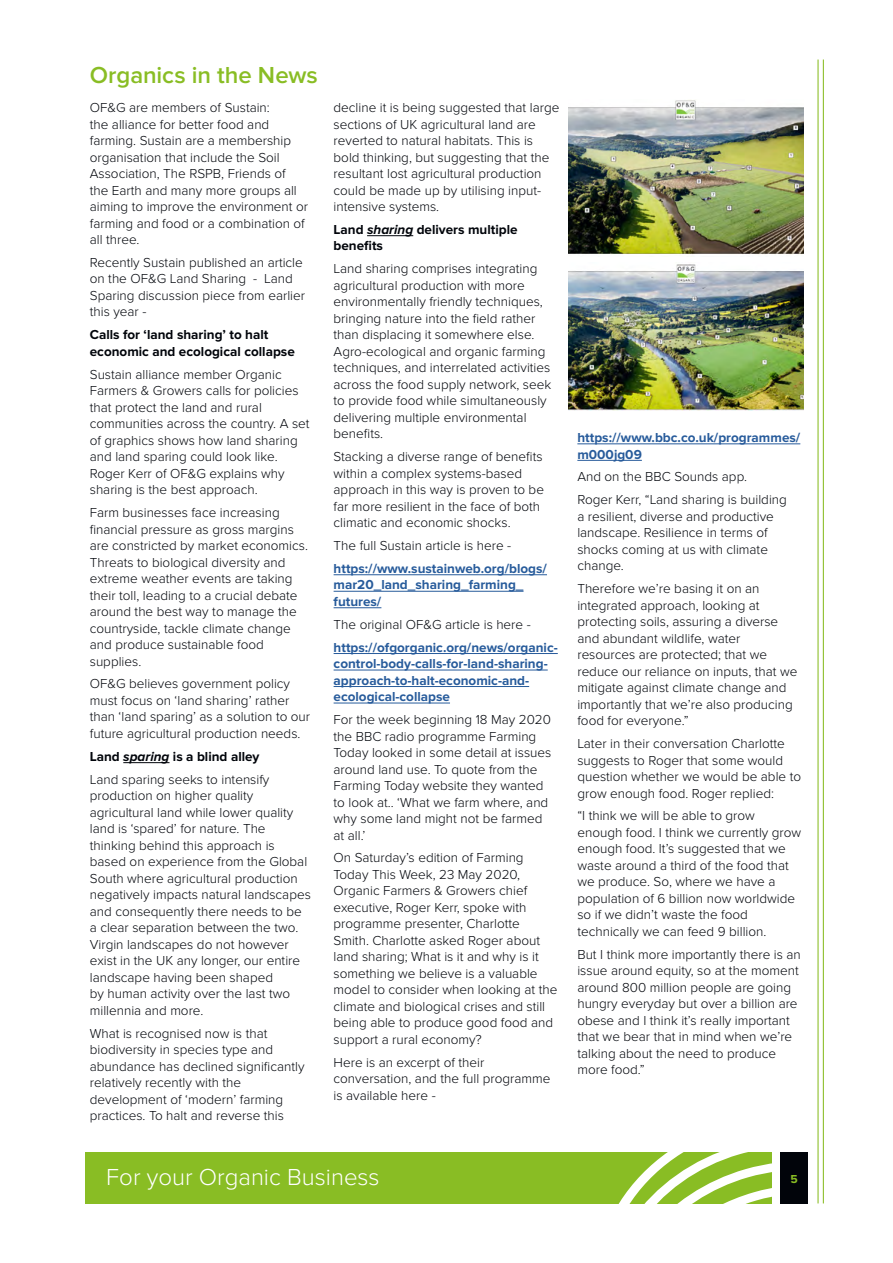
<style>
.page{position:relative;width:893px;height:1263px;background:#fff}
.page>*{position:absolute;margin:0;border:0;box-sizing:border-box;transform-origin:0 0}
.t1{font:300 24px "Proxima Nova";color:#fff}
.t2{font:600 24px "Proxima Nova";letter-spacing:-.005em;color:#89bd24}
.t3{font:300 13.5px/16.5px "Proxima Nova";color:#01040a}
.t4{font:700 13.5px/16.5px "Proxima Nova";color:#275b9b}
.t5{font:700 13.5px/16.5px "Proxima Nova";color:#01040a}
.t6{font:700 12px "Proxima Nova";color:#89bd24}
.s1{font-weight:700}
.s2{font-weight:700;font-style:italic}
.s3{font-style:italic}
.s4{font-weight:300;color:#01040a}
</style>
<div class="page">
<div style="left:780px;top:1152px;width:28px;height:51px;background:#01040a"></div>
<div style="left:85px;top:1152px;width:687px;height:51px;background:#89bd24"></div>
<svg style="left:619px;top:1152px;width:153px;height:51px"></svg>
<hr style="left:823px;top:60px;width:1px;height:1143px;background:#89bd24">
<hr style="left:817px;top:60px;width:2px;height:1143px;background:#89bd24">
<hr style="left:123px;top:762px;width:47px;height:1px;background:#01040a">
<hr style="left:367px;top:235px;width:46px;height:1px;background:#01040a">
<hr style="left:334px;top:574px;width:213px;height:1px;background:#275b9b">
<hr style="left:334px;top:591px;width:189px;height:1px;background:#275b9b">
<hr style="left:334px;top:607px;width:47px;height:1px;background:#275b9b">
<hr style="left:334px;top:653px;width:224px;height:1px;background:#275b9b">
<hr style="left:334px;top:670px;width:214px;height:1px;background:#275b9b">
<hr style="left:334px;top:686px;width:195px;height:1px;background:#275b9b">
<hr style="left:334px;top:703px;width:116px;height:1px;background:#275b9b">
<hr style="left:577px;top:444px;width:223px;height:1px;background:#275b9b">
<hr style="left:577px;top:460px;width:65px;height:1px;background:#275b9b">
<img style="left:568px;top:100px;width:235px;height:155px">
<img style="left:568px;top:264px;width:235px;height:146px">
<p class="t2" style="left:90px;top:61px;width:230px">Organics in the News</p>
<p class="t3" style="left:90px;top:100px;width:220px">OF&amp;G are members of Sustain:<br>the alliance for better food and farming. Sustain are a membership organisation that include the Soil<br>Association, The RSPB, Friends of<br>the Earth and many more groups all aiming to improve the environment or farming and food or a combination of all three.</p>
<p class="t3" style="left:90px;top:254px;width:217px">Recently Sustain published an article on the OF&amp;G Land Sharing - Land<br>Sparing discussion piece from earlier this year -</p>
<p class="t5" style="left:90px;top:327px;width:206px">Calls for ‘land sharing’ to halt economic and ecological collapse</p>
<p class="t3" style="left:90px;top:366px;width:221px">Sustain alliance member Organic Farmers &amp; Growers calls for policies that protect the land and rural communities across the country. A set of graphics shows how land sharing and land sparing could look like.<br>Roger Kerr of OF&amp;G explains why sharing is the best approach.</p>
<p class="t3" style="left:90px;top:505px;width:220px">Farm businesses face increasing financial pressure as gross margins are constricted by market economics.<br>Threats to biological diversity and extreme weather events are taking their toll, leading to a crucial debate around the best way to manage the countryside, tackle climate change and produce sustainable food supplies.</p>
<p class="t3" style="left:90px;top:676px;width:222px">OF&amp;G believes government policy must focus on ‘land sharing’ rather than ‘land sparing’ as a solution to our future agricultural production needs.</p>
<p class="t3" style="left:90px;top:745px;width:181px;line-height:23px"><span class="s1">Land</span> <span class="s2">sparing</span> <span class="s1">is a blind alley<br></span>Land sparing seeks to intensify</p>
<p class="t3" style="left:90px;top:788px;width:223px">production on higher quality agricultural land while lower quality land is ‘spared’ for nature. The thinking behind this approach is based on experience from the Global South where agricultural production negatively impacts natural landscapes and consequently there needs to be a clear separation between the two.<br>Virgin landscapes do not however exist in the UK any longer, our entire landscape having been shaped<br>by human activity over the last two millennia and more.</p>
<p class="t3" style="left:90px;top:1025px;width:216px">What is recognised now is that biodiversity in species type and abundance has declined significantly relatively recently with the development of ‘modern’ farming practices. To halt and reverse this</p>
<p class="t3" style="left:334px;top:100px;width:227px">decline it is being suggested that large sections of UK agricultural land are reverted to natural habitats. This is bold thinking, but suggesting that the resultant lost agricultural production could be made up by utilising input&shy;intensive systems.</p>
<p class="t5" style="left:334px;top:222px;width:185px">Land <span class="s3">sharing</span> delivers multiple benefits</p>
<p class="t3" style="left:334px;top:261px;width:219px">Land sharing comprises integrating agricultural production with more environmentally friendly techniques, bringing nature into the field rather than displacing it somewhere else.<br>Agro-ecological and organic farming techniques, and interrelated activities across the food supply network, seek to provide food while simultaneously delivering multiple environmental benefits.</p>
<p class="t3" style="left:334px;top:449px;width:212px">Stacking a diverse range of benefits within a complex systems-based approach in this way is proven to be far more resilient in the face of both climatic and economic shocks.</p>
<p class="t4" style="left:334px;top:535px;width:215px;line-height:23px"><span class="s4">The full Sustain article is here - </span>https://www.sustainweb.org/blogs/</p>
<p class="t4" style="left:334px;top:577px;width:191px">mar20_land_sharing_farming_ futures/</p>
<p class="t4" style="left:334px;top:613px;width:226px;line-height:23px"><span class="s4">The original OF&amp;G article is here - </span>https://ofgorganic.org/news/organic-</p>
<p class="t4" style="left:334px;top:656px;width:216px">control-body-calls-for-land-sharing&shy;approach-to-halt-economic-and&shy;ecological-collapse</p>
<p class="t3" style="left:334px;top:712px;width:219px">For the week beginning 18 May 2020 the BBC radio programme Farming<br>Today looked in some detail at issues around land use. To quote from the<br>Farming Today website they wanted to look at.. ‘What we farm where, and why some land might not be farmed at all.’</p>
<p class="t3" style="left:334px;top:850px;width:225px">On Saturday’s edition of Farming Today This Week, 23 May 2020, Organic Farmers &amp; Growers chief executive, Roger Kerr, spoke with programme presenter, Charlotte Smith. Charlotte asked Roger about land sharing; What is it and why is it something we believe is a valuable model to consider when looking at the climate and biological crises and still being able to produce good food and support a rural economy?</p>
<p class="t3" style="left:334px;top:1054px;width:218px">Here is an excerpt of their conversation, and the full programme is available here -</p>
<p class="t4" style="left:577px;top:430px;width:224px">https://www.bbc.co.uk/programmes/ m000jg09</p>
<p class="t3" style="left:577px;top:466px;width:211px;line-height:23px">And on the BBC Sounds app.<br>Roger Kerr, “Land sharing is building</p>
<p class="t3" style="left:577px;top:508px;width:198px">a resilient, diverse and productive landscape. Resilience in terms of shocks coming at us with climate change.</p>
<p class="t3" style="left:577px;top:581px;width:222px">Therefore we’re basing it on an integrated approach, looking at protecting soils, assuring a diverse and abundant wildlife, water resources are protected; that we reduce our reliance on inputs, that we mitigate against climate change and importantly that we’re also producing food for everyone.”</p>
<p class="t3" style="left:577px;top:736px;width:225px">Later in their conversation Charlotte suggests to Roger that some would question whether we would be able to grow enough food. Roger replied:</p>
<p class="t3" style="left:577px;top:808px;width:225px">“I think we will be able to grow enough food. I think we currently grow enough food. It’s suggested that we waste around a third of the food that we produce. So, where we have a population of 6 billion now worldwide so if we didn’t waste the food technically we can feed 9 billion.</p>
<p class="t3" style="left:577px;top:946px;width:225px">But I think more importantly there is an issue around equity, so at the moment around 800 million people are going hungry everyday but over a billion are obese and I think it’s really important that we bear that in mind when we’re talking about the need to produce more food.”</p>
<h1 class="t1" style="left:106px;top:1163px;width:275px">For your Organic Business</h1>
<p class="t6" style="left:790px;top:1172px;width:9px">5</p>
</div>
